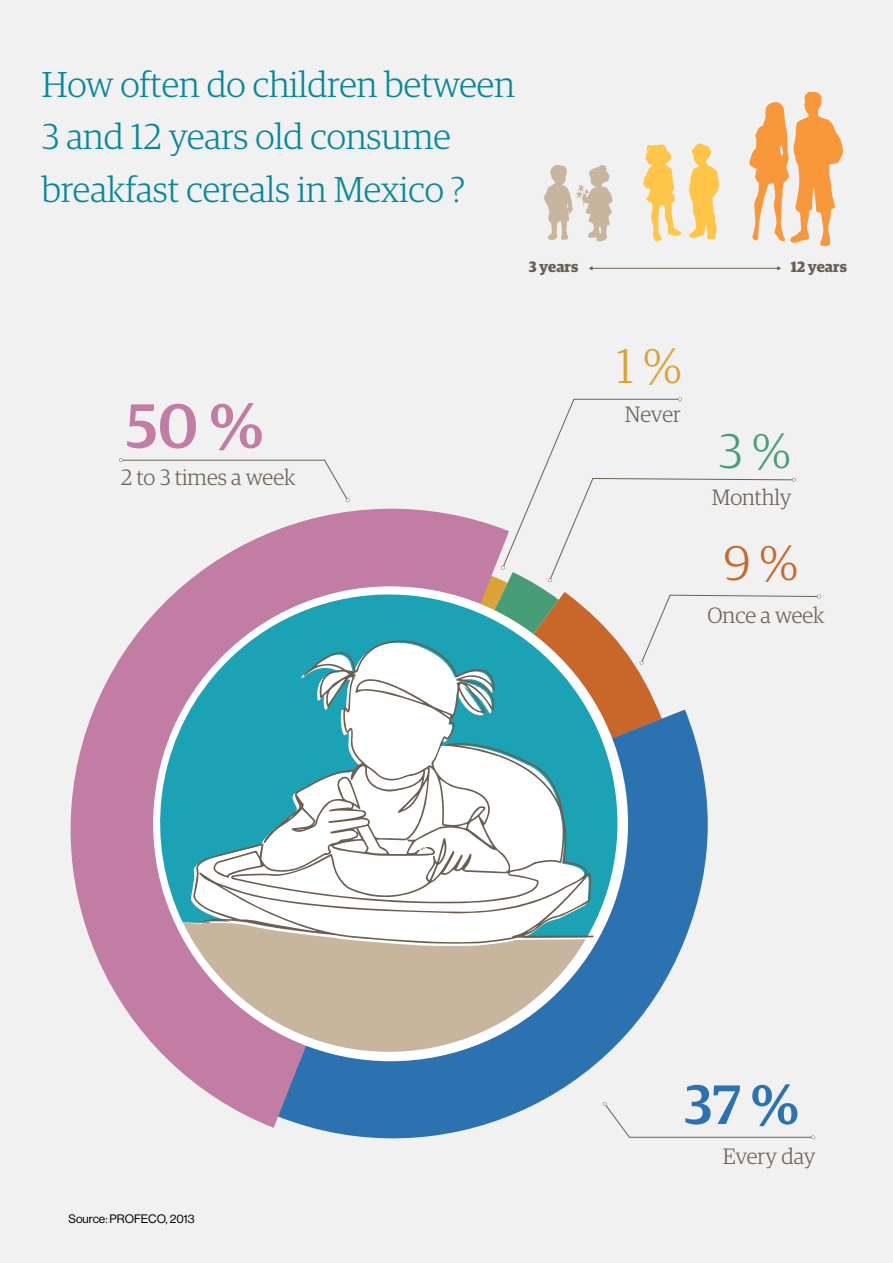
<style>
.page{position:relative;width:893px;height:1263px;background:#f1f1f2}
.page>*{position:absolute;margin:0;border:0;box-sizing:border-box;transform-origin:0 0}
.t1{font:500 62.55px "Guardian Egyp";color:#c27da5}
.t2{font:500 55.5px "Guardian Egyp";color:#2d72b0}
.t3{font:300 48.6px "Guardian Egyp";color:#c86729}
.t4{font:300 48.6px "Guardian Egyp";color:#479e76}
.t5{font:300 48.6px "Guardian Egyp";color:#dba337}
.t6{font:300 36px/52.5px "Guardian Egyp";color:#05889c}
.t7{font:300 22.2px "Guardian Egyp";color:#6b5f52}
.t8{font:700 15px "Guardian Egyp";color:#6b5f52}
.t9{font:12px "N Haas Grotesk DS Pro 55 Rg";color:#000}
</style>
<div class="page">
<svg style="left:715px;top:1135px;width:100px;height:4px"></svg>
<svg style="left:509px;top:397px;width:312px;height:219px"></svg>
<svg style="left:641px;top:592px;width:21px;height:117px"></svg>
<svg style="left:313px;top:709px;width:402px;height:430px"></svg>
<svg style="left:70px;top:502px;width:439px;height:626px"></svg>
<svg style="left:145px;top:567px;width:496px;height:371px"></svg>
<svg style="left:183px;top:944px;width:403px;height:135px;background:#aba3aa"></svg>
<svg style="left:174px;top:640px;width:420px;height:304px"></svg>
<svg style="left:421px;top:847px;width:4px;height:3px"></svg>
<svg style="left:119px;top:458px;width:231px;height:44px"></svg>
<svg style="left:749px;top:91px;width:94px;height:155px"></svg>
<svg style="left:689px;top:143px;width:31px;height:96px"></svg>
<svg style="left:643px;top:144px;width:38px;height:97px"></svg>
<svg style="left:544px;top:164px;width:68px;height:77px"></svg>
<hr style="left:592px;top:268px;width:186px;height:1px;background:#6b5f52">
<svg style="left:589px;top:266px;width:4px;height:5px"></svg>
<svg style="left:777px;top:266px;width:4px;height:5px"></svg>
<p class="t6" style="left:42px;top:56px;width:475px">How often do children between<br>3 and 12 years old consume breakfast cereals in Mexico ?</p>
<p class="t8" style="left:529px;top:255px;width:51px">3 years</p>
<p class="t8" style="left:791px;top:255px;width:58px">12 years</p>
<h1 class="t1" style="left:126px;top:381px;width:139px">50 %</h1>
<p class="t7" style="left:121px;top:462px;width:176px">2 to 3 times a week</p>
<h3 class="t5" style="left:616px;top:334px;width:67px">1 %</h3>
<p class="t7" style="left:625px;top:400px;width:57px">Never</p>
<h3 class="t4" style="left:719px;top:419px;width:73px">3 %</h3>
<p class="t7" style="left:712px;top:482px;width:81px">Monthly</p>
<h3 class="t3" style="left:723px;top:531px;width:77px">9 %</h3>
<p class="t7" style="left:707px;top:600px;width:119px">Once a week</p>
<p class="t9" style="left:69px;top:1211px;width:128px">Source: PROFECO, 2013</p>
<h2 class="t2" style="left:684px;top:1065px;width:116px">37 %</h2>
<p class="t7" style="left:723px;top:1141px;width:94px">Every day</p>
</div>
